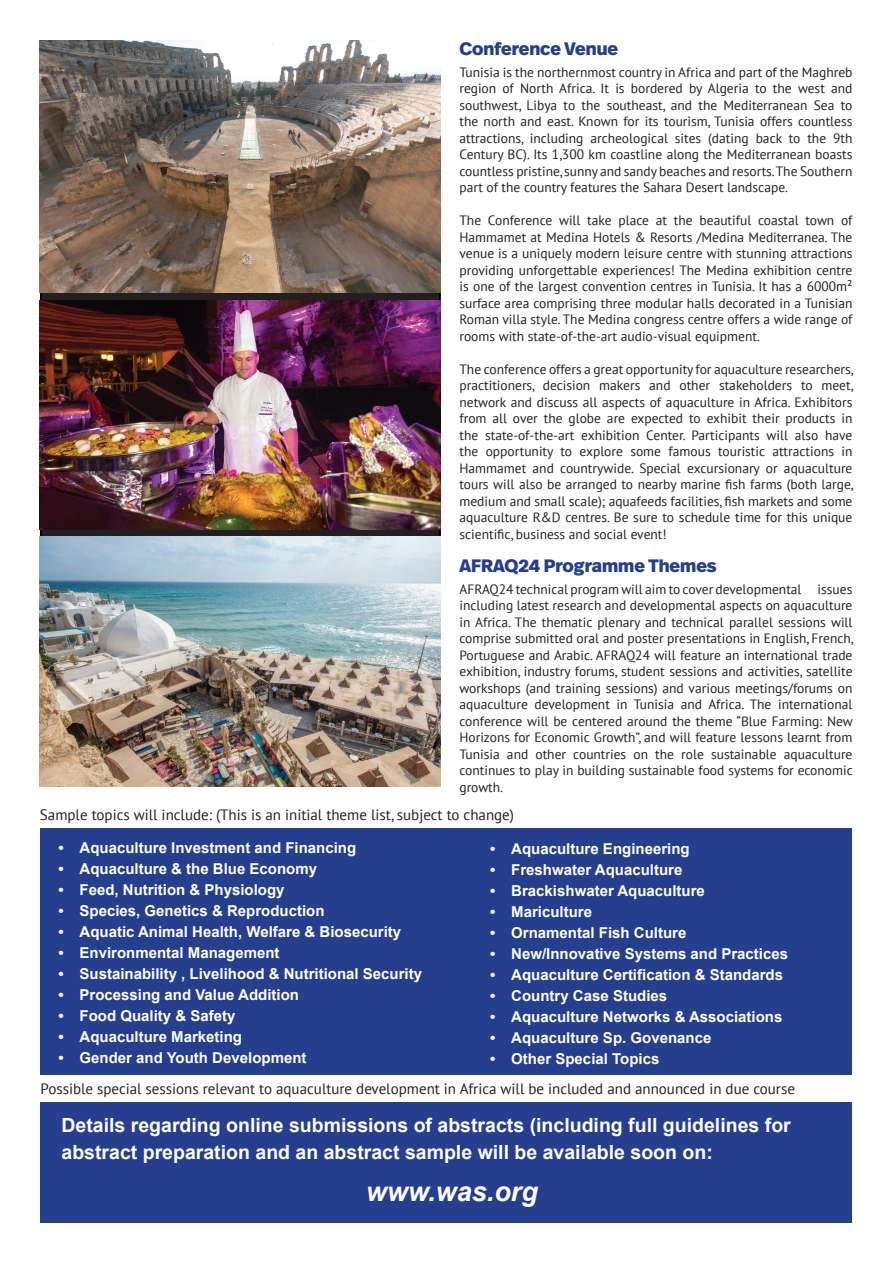
<style>
.page{position:relative;width:893px;height:1263px;background:#fff}
.page>*{position:absolute;margin:0;border:0;box-sizing:border-box;transform-origin:0 0}
.t1{font:italic 700 27px "Arial";color:#fff}
.t2{font:700 19.5px/27px "Arial";color:#fff}
.t3{font:800 18px "Real Head Pro";color:#253f8e}
.t4{font:700 15px "Arial";color:#fff}
.t5{font:15px "PT Sans";color:#231f20}
.t6{font:13.5px/16.5px "PT Sans";color:#231f20;text-align:justify}
</style>
<div class="page">
<div style="left:40px;top:829px;width:812px;height:246px;background:#253f8e"></div>
<div style="left:40px;top:1102px;width:812px;height:120px;background:#253f8e"></div>
<img style="left:40px;top:300px;width:401px;height:229px">
<img style="left:40px;top:536px;width:401px;height:251px">
<img style="left:40px;top:41px;width:401px;height:251px">
<h3 class="t3" style="left:459px;top:35px;width:160px">Conference Venue</h3>
<p class="t6" style="left:459px;top:63px;width:395px">Tunisia is the northernmost country in Africa and part of the Maghreb region of North Africa. It is bordered by Algeria to the west and southwest, Libya to the southeast, and the Mediterranean Sea to the north and east. Known for its tourism, Tunisia offers countless attractions, including archeological sites (dating back to the 9th Century BC). Its 1,300 km coastline along the Mediterranean boasts countless pristine, sunny and sandy beaches and resorts. The Southern part of the country features the Sahara Desert landscape.</p>
<p class="t6" style="left:459px;top:212px;width:395px">The Conference will take place at the beautiful coastal town of Hammamet at Medina Hotels &amp; Resorts /Medina Mediterranea. The venue is a uniquely modern leisure centre with stunning attractions providing unforgettable experiences! The Medina exhibition centre is one of the largest convention centres in Tunisia. It has a 6000m² surface area comprising three modular halls decorated in a Tunisian Roman villa style. The Medina congress centre offers a wide range of rooms with state-of-the-art audio-visual equipment.</p>
<p class="t6" style="left:459px;top:360px;width:396px">The conference offers a great opportunity for aquaculture researchers, practitioners, decision makers and other stakeholders to meet, network and discuss all aspects of aquaculture in Africa. Exhibitors from all over the globe are expected to exhibit their products in the state-of-the-art exhibition Center. Participants will also have the opportunity to explore some famous touristic attractions in Hammamet and countrywide. Special excursionary or aquaculture tours will also be arranged to nearby marine fish farms (both large, medium and small scale); aquafeeds facilities, fish markets and some aquaculture R&amp;D centres. Be sure to schedule time for this unique scientific, business and social event!</p>
<h3 class="t3" style="left:459px;top:552px;width:259px">AFRAQ24 Programme Themes</h3>
<p class="t6" style="left:459px;top:580px;width:396px">AFRAQ24 technical program will aim to cover developmental issues including latest research and developmental aspects on aquaculture in Africa. The thematic plenary and technical parallel sessions will comprise submitted oral and poster presentations in English, French, Portuguese and Arabic. AFRAQ24 will feature an international trade exhibition, industry forums, student sessions and activities, satellite workshops (and training sessions) and various meetings/forums on aquaculture development in Tunisia and Africa. The international conference will be centered around the theme “Blue Farming: New Horizons for Economic Growth”, and will feature lessons learnt from Tunisia and other countries on the role sustainable aquaculture continues to play in building sustainable food systems for economic growth.</p>
<p class="t5" style="left:40px;top:805px;width:476px">Sample topics will include: (This is an initial theme list, subject to change)</p>
<p class="t4" style="left:490px;top:840px;width:201px">• Aquaculture Engineering</p>
<p class="t4" style="left:490px;top:861px;width:194px">• Freshwater Aquaculture</p>
<p class="t4" style="left:490px;top:882px;width:216px">• Brackishwater Aquaculture</p>
<p class="t4" style="left:490px;top:903px;width:103px">• Mariculture</p>
<p class="t4" style="left:490px;top:924px;width:198px">• Ornamental Fish Culture</p>
<p class="t4" style="left:490px;top:945px;width:299px">• New/Innovative Systems and Practices</p>
<p class="t4" style="left:490px;top:966px;width:294px">• Aquaculture Certification &amp; Standards</p>
<p class="t4" style="left:490px;top:987px;width:178px">• Country Case Studies</p>
<p class="t4" style="left:490px;top:1008px;width:294px">• Aquaculture Networks &amp; Associations</p>
<p class="t4" style="left:490px;top:1029px;width:223px">• Aquaculture Sp. Govenance</p>
<p class="t4" style="left:490px;top:1050px;width:171px">• Other Special Topics</p>
<p class="t5" style="left:40px;top:1079px;width:756px">Possible special sessions relevant to aquaculture development in Africa will be included and announced in due course</p>
<p class="t4" style="left:58px;top:839px;width:299px">• Aquaculture Investment and Financing</p>
<p class="t4" style="left:58px;top:860px;width:260px">• Aquaculture &amp; the Blue Economy</p>
<p class="t4" style="left:58px;top:881px;width:228px">• Feed, Nutrition &amp; Physiology</p>
<p class="t4" style="left:58px;top:902px;width:268px">• Species, Genetics &amp; Reproduction</p>
<p class="t4" style="left:58px;top:923px;width:344px">• Aquatic Animal Health, Welfare &amp; Biosecurity</p>
<p class="t4" style="left:58px;top:944px;width:223px">• Environmental Management</p>
<p class="t4" style="left:58px;top:965px;width:365px">• Sustainability , Livelihood &amp; Nutritional Security</p>
<p class="t4" style="left:58px;top:986px;width:242px">• Processing and Value Addition</p>
<p class="t4" style="left:58px;top:1007px;width:178px">• Food Quality &amp; Safety</p>
<p class="t4" style="left:58px;top:1028px;width:185px">• Aquaculture Marketing</p>
<p class="t4" style="left:58px;top:1049px;width:249px">• Gender and Youth Development</p>
<h2 class="t2" style="left:62px;top:1111px;width:731px">Details regarding online submissions of abstracts (including full guidelines for abstract preparation and an abstract sample will be available soon on:</h2>
<h1 class="t1" style="left:366px;top:1176px;width:173px">www.was.org</h1>
</div>
